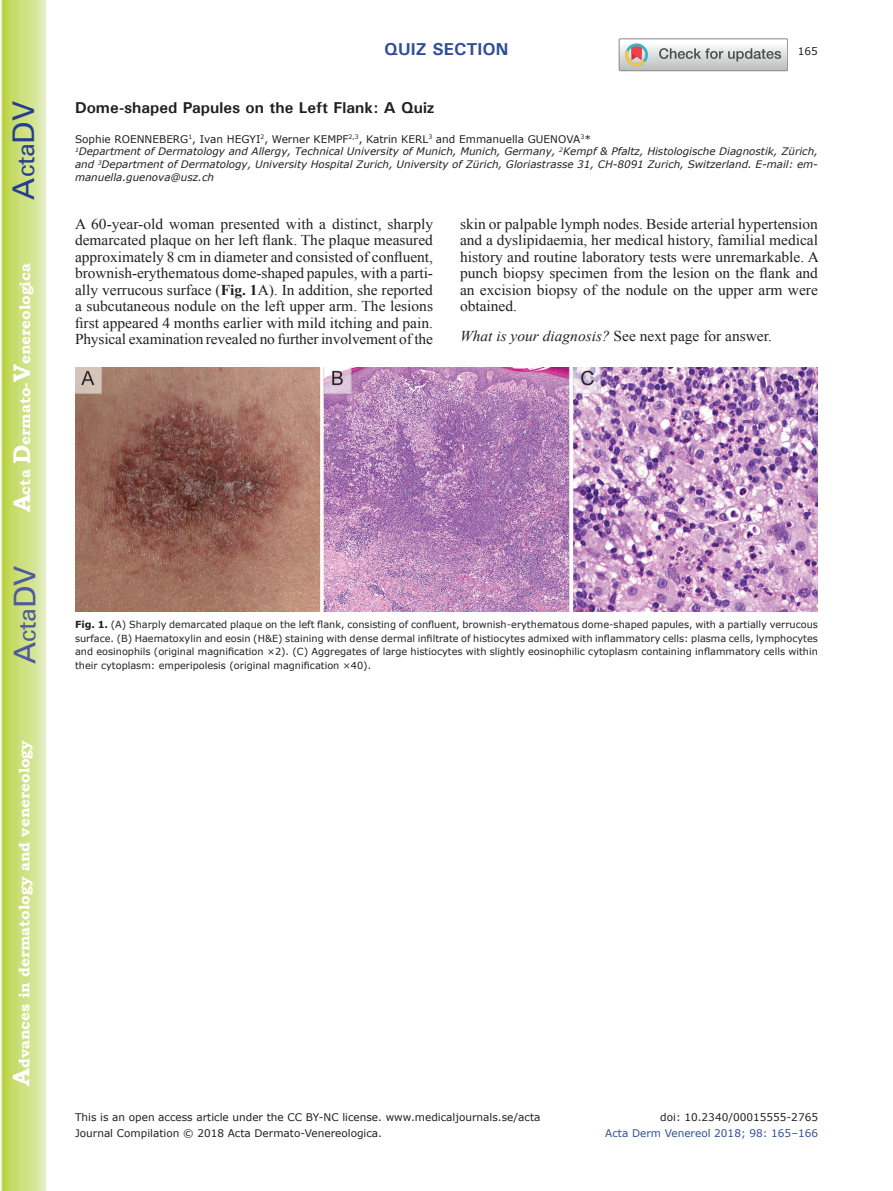
<style>
.page{position:relative;width:893px;height:1191px;background:#fff}
.page>*{position:absolute;margin:0;border:0;box-sizing:border-box;transform-origin:0 0}
.t1{font:30px "Univers";color:#4d5a9e}
.t2{font:30px "Univers";color:#253f8e}
.t3{font:700 17.25px "Univers";color:#324f95}
.t4{font:700 15.75px "Univers";color:#231f20}
.t5{font:15px/16.5px "Times New Roman";color:#231f20;text-align:justify}
.t6{font:700 15px "Bookman Old Style";color:#fff}
.t7{font:10.5px/15.8px "Verdana";color:#231f20}
.t8{font:10.5px "Verdana";color:#324f95}
.t9{font:italic 10.35px/12.8px "Verdana";color:#231f20;text-align:justify}
.t10{font:9.75px/13.5px "Verdana";color:#231f20;text-align:justify}
.s1{font-size:24px}
.s2{font-weight:700}
.s3{font-style:italic}
</style>
<div class="page">
<svg style="left:1px;top:0;width:45px;height:1191px;background:#cfe084"></svg>
<svg style="left:619px;top:39px;width:169px;height:32px"></svg>
<img style="left:75px;top:368px;width:743px;height:244px">
<h1 class="t2" style="left:6px;top:199px;width:100px;rotate:-90deg">A<span class="s1">cta</span>DV</h1>
<p class="t6" style="left:16px;top:512px;width:251px;rotate:-90deg"><span class="s1">A</span>cta <span class="s1">D</span>ermato-<span class="s1">V</span>enereologica</p>
<h1 class="t1" style="left:7px;top:664px;width:100px;rotate:-90deg">A<span class="s1">cta</span>DV</h1>
<p class="t6" style="left:15px;top:1086px;width:347px;rotate:-90deg"><span class="s1">A</span>dvances in dermatology and venereology</p>
<p class="t3" style="left:384px;top:38px;width:126px">QUIZ SECTION</p>
<p class="t7" style="left:798px;top:43px;width:22px">165</p>
<p class="t4" style="left:75px;top:97px;width:361px">Dome-shaped Papules on the Left Flank: A Quiz</p>
<p class="t7" style="left:75px;top:131px;width:517px">Sophie ROENNEBERG<sup>1</sup>, Ivan HEGYI<sup>2</sup>, Werner KEMPF<sup>2,3</sup>, Katrin KERL<sup>3</sup> and Emmanuella GUENOVA<sup>3</sup>*</p>
<p class="t9" style="left:75px;top:145px;width:744px"><sup>1</sup>Department of Dermatology and Allergy, Technical University of Munich, Munich, Germany, <sup>2</sup>Kempf &amp; Pfaltz, Histologische Diagnostik, Zürich, and <sup>3</sup>Department of Dermatology, University Hospital Zurich, University of Zürich, Gloriastrasse 31, CH-8091 Zurich, Switzerland. E-mail: em&shy;manuella.guenova@usz.ch</p>
<p class="t5" style="left:75px;top:215px;width:360px">A 60-year-old woman presented with a distinct, sharply demarcated plaque on her left flank. The plaque measured approximately 8 cm in diameter and consisted of confluent, brownish-erythematous dome-shaped papules, with a parti&shy;ally verrucous surface (<span class="s2">Fig. 1</span>A). In addition, she reported a subcutaneous nodule on the left upper arm. The lesions first appeared 4 months earlier with mild itching and pain.<br>Physical examination revealed no further involvement of the</p>
<p class="t5" style="left:460px;top:215px;width:360px">skin or palpable lymph nodes. Beside arterial hypertension and a dyslipidaemia, her medical history, familial medical history and routine laboratory tests were unremarkable. A punch biopsy specimen from the lesion on the flank and an excision biopsy of the nodule on the upper arm were obtained.</p>
<p class="t5" style="left:460px;top:327px;width:313px"><span class="s3">What is your diagnosis?</span> See next page for answer.</p>
<p class="t10" style="left:75px;top:618px;width:744px"><span class="s2">Fig. 1.</span> (A) Sharply demarcated plaque on the left flank, consisting of confluent, brownish-erythematous dome-shaped papules, with a partially verrucous surface. (B) Haematoxylin and eosin (H&amp;E) staining with dense dermal infiltrate of histiocytes admixed with inflammatory cells: plasma cells, lymphocytes and eosinophils (original magnification ×2). (C) Aggregates of large histiocytes with slightly eosinophilic cytoplasm containing inflammatory cells within their cytoplasm: emperipolesis (original magnification ×40).</p>
<p class="t7" style="left:75px;top:1109px;width:467px">This is an open access article under the CC BY-NC license. www.medicaljournals.se/acta<br>Journal Compilation © 2018 Acta Dermato-Venereologica.</p>
<p class="t7" style="left:660px;top:1109px;width:159px">doi: 10.2340/00015555-2765</p>
<p class="t8" style="left:605px;top:1126px;width:214px">Acta Derm Venereol 2018; 98: 165–166</p>
</div>
